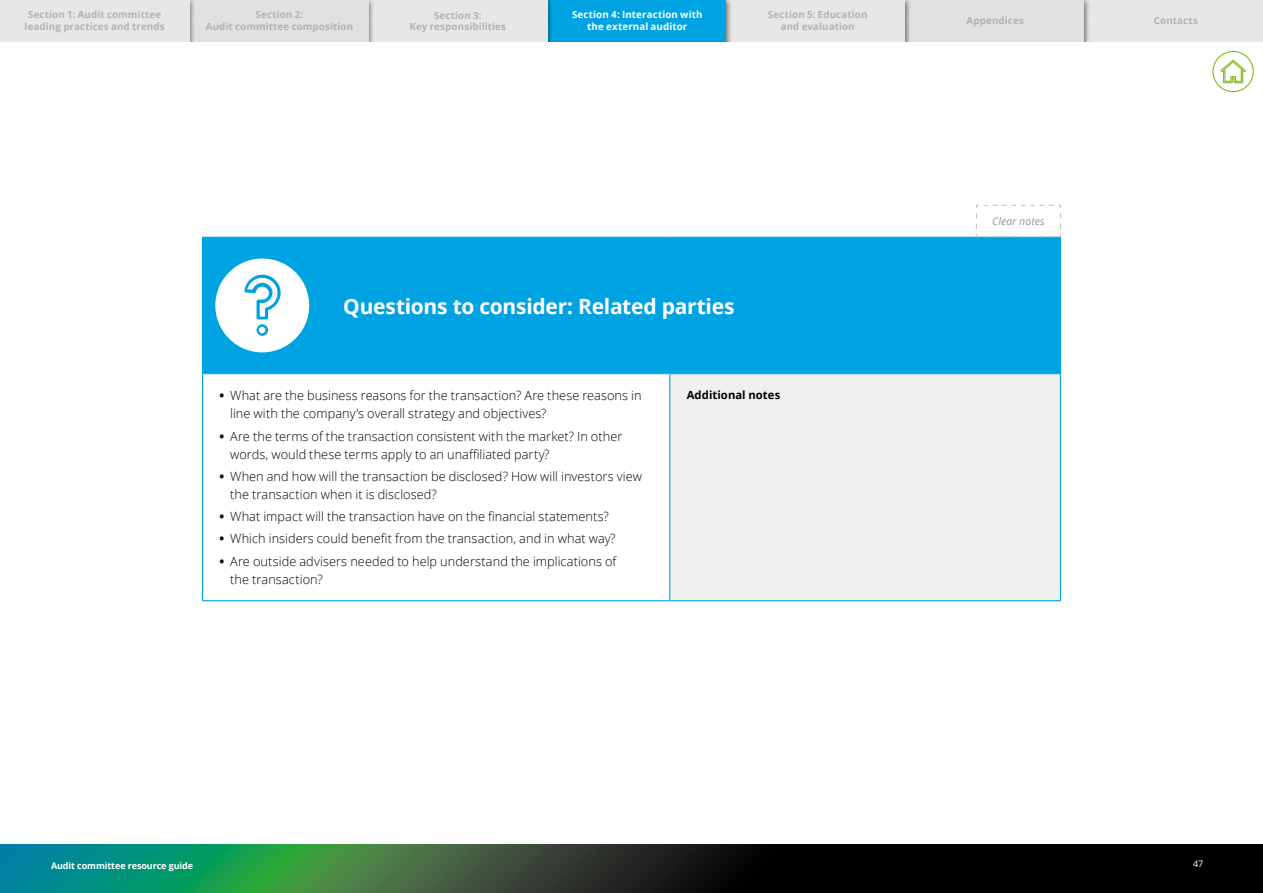
<style>
.page{position:relative;width:1263px;height:893px;background:#fff}
.page>*{position:absolute;margin:0;border:0;box-sizing:border-box;transform-origin:0 0}
.t1{font:700 21px "Open Sans";letter-spacing:-.015em;color:#fff}
.t2{font:300 12.75px/18px "Open Sans";letter-spacing:.005em;color:#000}
.t3{font:700 11.25px "Open Sans";letter-spacing:.005em;color:#000}
.t4{font:italic 10.5px "Open Sans";letter-spacing:.01em;color:#94969a}
.t5{font:700 9.75px/11.2px "Open Sans";letter-spacing:.01em;color:#b0b2b4;text-align:center}
.t6{font:700 9.75px/11.2px "Open Sans";letter-spacing:.01em;color:#fff;text-align:center}
.t7{font:700 9px "Open Sans";letter-spacing:-.01em;color:#fff}
.t8{font:9px "Open Sans";color:#fff}
.s1{font-weight:700}
</style>
<div class="page">
<div style="left:1074px;top:0;width:189px;height:60px;background:#e7e7e6"></div>
<div style="left:895px;top:0;width:189px;height:60px;background:#e1e1e0"></div>
<div style="left:716px;top:0;width:189px;height:60px;background:#e7e7e6"></div>
<div style="left:537px;top:0;width:189px;height:60px;background:#00a3e2"></div>
<div style="left:358px;top:0;width:189px;height:60px;background:#e7e7e6"></div>
<div style="left:179px;top:0;width:189px;height:60px;background:#e1e1e0"></div>
<div style="left:0;top:0;width:195px;height:66px;background:#000;opacity:.45"></div>
<div style="left:0;top:0;width:189px;height:60px;background:#e7e7e6"></div>
<div style="left:0;top:43px;width:1263px;height:87px;background:#fff"></div>
<svg style="left:1212px;top:50px;width:42px;height:43px"></svg>
<svg style="left:0;top:845px;width:1263px;height:48px;background:#153d2c"></svg>
<div style="left:203px;top:238px;width:857px;height:135px;background:#00a3e2"></div>
<div style="left:670px;top:374px;width:390px;height:227px;background:#f0f0ef"></div>
<hr style="left:202px;top:237px;width:120px;height:1px;background:#00a3e2">
<hr style="left:202px;top:238px;width:1px;height:135px;background:#00a3e2">
<hr style="left:322px;top:237px;width:348px;height:1px;background:#00a3e2">
<hr style="left:670px;top:237px;width:391px;height:1px;background:#00a3e2">
<hr style="left:1060px;top:238px;width:1px;height:135px;background:#00a3e2">
<hr style="left:202px;top:373px;width:120px;height:1px;background:#00a3e2">
<hr style="left:202px;top:374px;width:1px;height:226px;background:#00a3e2">
<hr style="left:322px;top:373px;width:348px;height:1px;background:#00a3e2">
<hr style="left:670px;top:373px;width:391px;height:1px;background:#00a3e2">
<hr style="left:669px;top:374px;width:1px;height:226px;background:#00a3e2">
<hr style="left:1060px;top:374px;width:1px;height:226px;background:#00a3e2">
<hr style="left:202px;top:600px;width:120px;height:1px;background:#00a3e2">
<hr style="left:322px;top:600px;width:348px;height:1px;background:#00a3e2">
<hr style="left:670px;top:600px;width:391px;height:1px;background:#00a3e2">
<svg style="left:215px;top:259px;width:94px;height:93px"></svg>
<svg style="left:975px;top:205px;width:86px;height:32px"></svg>
<p class="t5" style="left:25px;top:9px;width:142px">Section 1: Audit committee leading practices and trends</p>
<p class="t5" style="left:206px;top:9px;width:149px">Section 2:<br>Audit committee composition</p>
<p class="t5" style="left:410px;top:10px;width:98px">Section 3:<br>Key responsibilities</p>
<p class="t6" style="left:572px;top:9px;width:132px">Section 4: Interaction with the external auditor</p>
<p class="t5" style="left:768px;top:9px;width:101px">Section 5: Education and evaluation</p>
<h1 class="t1" style="left:343px;top:291px;width:393px">Questions to consider: Related parties</h1>
<p class="t2" style="left:230px;top:386px;width:413px;text-indent:-11px"><span class="s1">•</span> What are the business reasons for the transaction? Are these reasons in line with the company’s overall strategy and objectives?</p>
<p class="t2" style="left:230px;top:427px;width:394px;text-indent:-11px"><span class="s1">•</span> Are the terms of the transaction consistent with the market? In other words, would these terms apply to an unaffiliated party?</p>
<p class="t2" style="left:230px;top:467px;width:413px;text-indent:-11px"><span class="s1">•</span> When and how will the transaction be disclosed? How will investors view the transaction when it is disclosed?</p>
<p class="t2" style="left:220px;top:507px;width:391px"><span class="s1">•</span> What impact will the transaction have on the financial statements?</p>
<p class="t2" style="left:220px;top:529px;width:397px"><span class="s1">•</span> Which insiders could benefit from the transaction, and in what way?</p>
<p class="t2" style="left:230px;top:552px;width:388px;text-indent:-11px"><span class="s1">•</span> Are outside advisers needed to help understand the implications of the transaction?</p>
<p class="t3" style="left:687px;top:387px;width:95px">Additional notes</p>
<p class="t5" style="left:966px;top:15px;width:59px">Appendices</p>
<p class="t5" style="left:1154px;top:15px;width:45px">Contacts</p>
<p class="t4" style="left:992px;top:214px;width:54px">Clear notes</p>
<p class="t7" style="left:51px;top:859px;width:144px">Audit committee resource guide</p>
<p class="t8" style="left:1193px;top:858px;width:12px">47</p>
</div>
